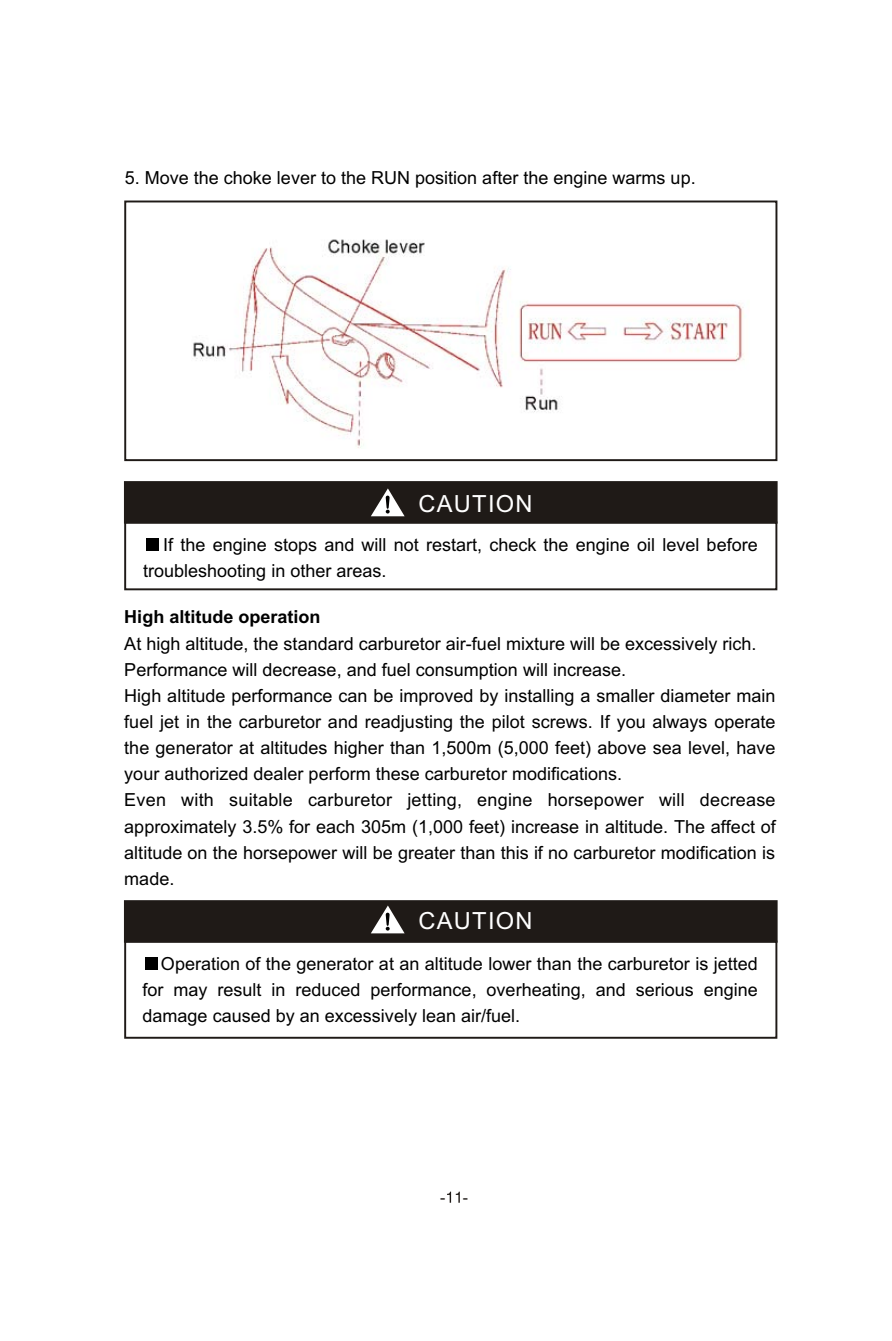
<style>
.page{position:relative;width:892px;height:1341px;background:#fff}
.page>*{position:absolute;margin:0;border:0;box-sizing:border-box;transform-origin:0 0}
.t1{font:23.62px "Arial";letter-spacing:.055em;color:#fff}
.t2{font:18px/26.1px "Arial";color:#000}
.t3{font:700 18px "Arial";color:#000}
.t4{font:15.75px "Arial";color:#1f1a17}
</style>
<div class="page">
<svg style="left:447px;top:1192px;width:12px;height:11px"></svg>
<div style="left:124px;top:201px;width:653px;height:260px;border:2px solid #1f1a17"></div>
<div style="left:124px;top:521px;width:653px;height:69px;border:2px solid #1f1a17"></div>
<div style="left:124px;top:481px;width:653px;height:43px;background:#1f1a17;border:2px solid #1f1a17"></div>
<div style="left:124px;top:941px;width:653px;height:98px;border:2px solid #1f1a17"></div>
<div style="left:124px;top:900px;width:653px;height:43px;background:#1f1a17;border:2px solid #1f1a17"></div>
<svg style="left:371px;top:488px;width:33px;height:28px"></svg>
<div style="left:145px;top:538px;width:13px;height:13px;background:#000"></div>
<svg style="left:371px;top:906px;width:33px;height:27px"></svg>
<div style="left:145px;top:957px;width:13px;height:13px;background:#000"></div>
<img style="left:193px;top:239px;width:551px;height:209px">
<p class="t2" style="left:125px;top:166px;width:572px">5. Move the choke lever to the RUN position after the engine warms up.</p>
<h1 class="t1" style="left:418px;top:495px;width:116px">CAUTION</h1>
<p class="t2" style="left:143px;top:534px;width:616px;text-indent:20px">If the engine stops and will not restart, check the engine oil level before troubleshooting in other areas.</p>
<p class="t3" style="left:124px;top:610px;width:198px">High altitude operation</p>
<p class="t2" style="left:124px;top:632px;width:652px">At high altitude, the standard carburetor air-fuel mixture will be excessively rich.<br>Performance will decrease, and fuel consumption will increase.<br>High altitude performance can be improved by installing a smaller diameter main fuel jet in the carburetor and readjusting the pilot screws. If you always operate the generator at altitudes higher than 1,500m (5,000 feet) above sea level, have your authorized dealer perform these carburetor modifications.<br>Even with suitable carburetor jetting, engine horsepower will decrease approximately 3.5% for each 305m (1,000 feet) increase in altitude. The affect of altitude on the horsepower will be greater than this if no carburetor modification is made.</p>
<h1 class="t1" style="left:418px;top:912px;width:116px">CAUTION</h1>
<p class="t2" style="left:142px;top:952px;width:616px;text-align:justify;text-indent:18px">Operation of the generator at an altitude lower than the carburetor is jetted for may result in reduced performance, overheating, and serious engine damage caused by an excessively lean air/fuel.</p>
<p class="t4" style="left:440px;top:1191px;width:29px">- -</p>
</div>
